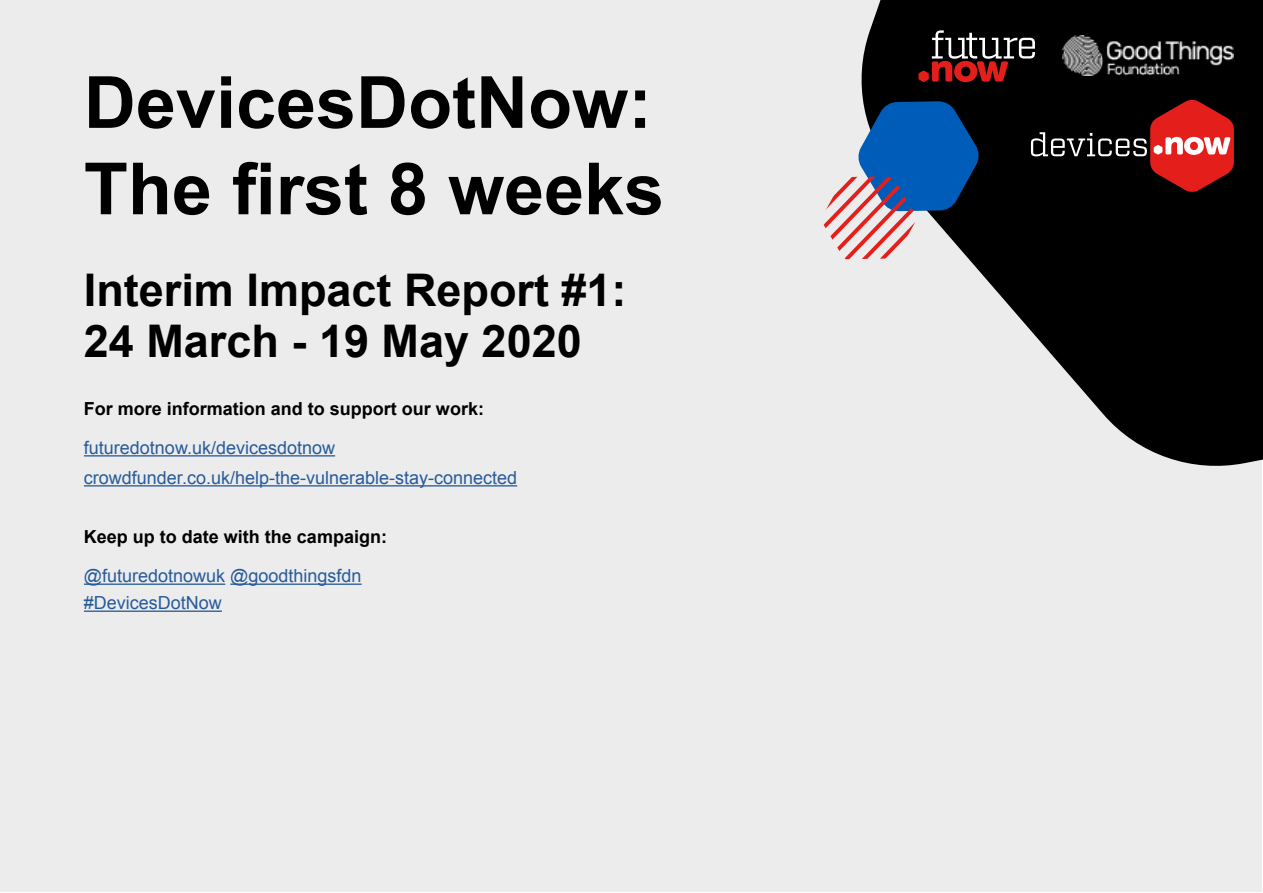
<style>
.page{position:relative;width:1263px;height:893px;background:#fff}
.page>*{position:absolute;margin:0;border:0;box-sizing:border-box;transform-origin:0 0}
.t1{font:700 72px/86.4px "Arial";color:#000}
.t2{font:700 45px/51px "Arial";color:#000}
.t3{font:18px/30px "Arial";color:#275b9b}
.t4{font:700 18px "Arial";color:#000}
</style>
<div class="page">
<div style="left:1px;top:1px;width:1261px;height:891px;background:#ececec"></div>
<svg style="left:852px;top:0;width:411px;height:466px;fill:#000"></svg>
<svg style="left:823px;top:101px;width:156px;height:158px"></svg>
<hr style="left:84px;top:455px;width:251px;height:1px;background:#275b9b">
<hr style="left:84px;top:485px;width:433px;height:1px;background:#275b9b">
<hr style="left:84px;top:583px;width:141px;height:2px;background:#275b9b">
<hr style="left:230px;top:583px;width:132px;height:2px;background:#275b9b">
<hr style="left:84px;top:610px;width:138px;height:2px;background:#275b9b">
<svg style="left:1031px;top:99px;width:203px;height:93px;background:#531d1c"></svg>
<svg style="left:918px;top:30px;width:117px;height:52px;background:#4b2625"></svg>
<img style="left:1063px;top:36px;width:171px;height:39px">
<h1 class="t1" style="left:84px;top:62px;width:582px">DevicesDotNow:<br>The first 8 weeks</h1>
<h2 class="t2" style="left:84px;top:266px;width:544px">Interim Impact Report #1:<br>24 March - 19 May 2020</h2>
<p class="t4" style="left:84px;top:397px;width:402px">For more information and to support our work:</p>
<p class="t3" style="left:84px;top:433px;width:435px">futuredotnow.uk/devicesdotnow crowdfunder.co.uk/help-the-vulnerable-stay-connected</p>
<p class="t4" style="left:84px;top:525px;width:305px">Keep up to date with the campaign:</p>
<p class="t3" style="left:84px;top:563px;width:279px;line-height:27px">@futuredotnowuk @goodthingsfdn #DevicesDotNow</p>
</div>
